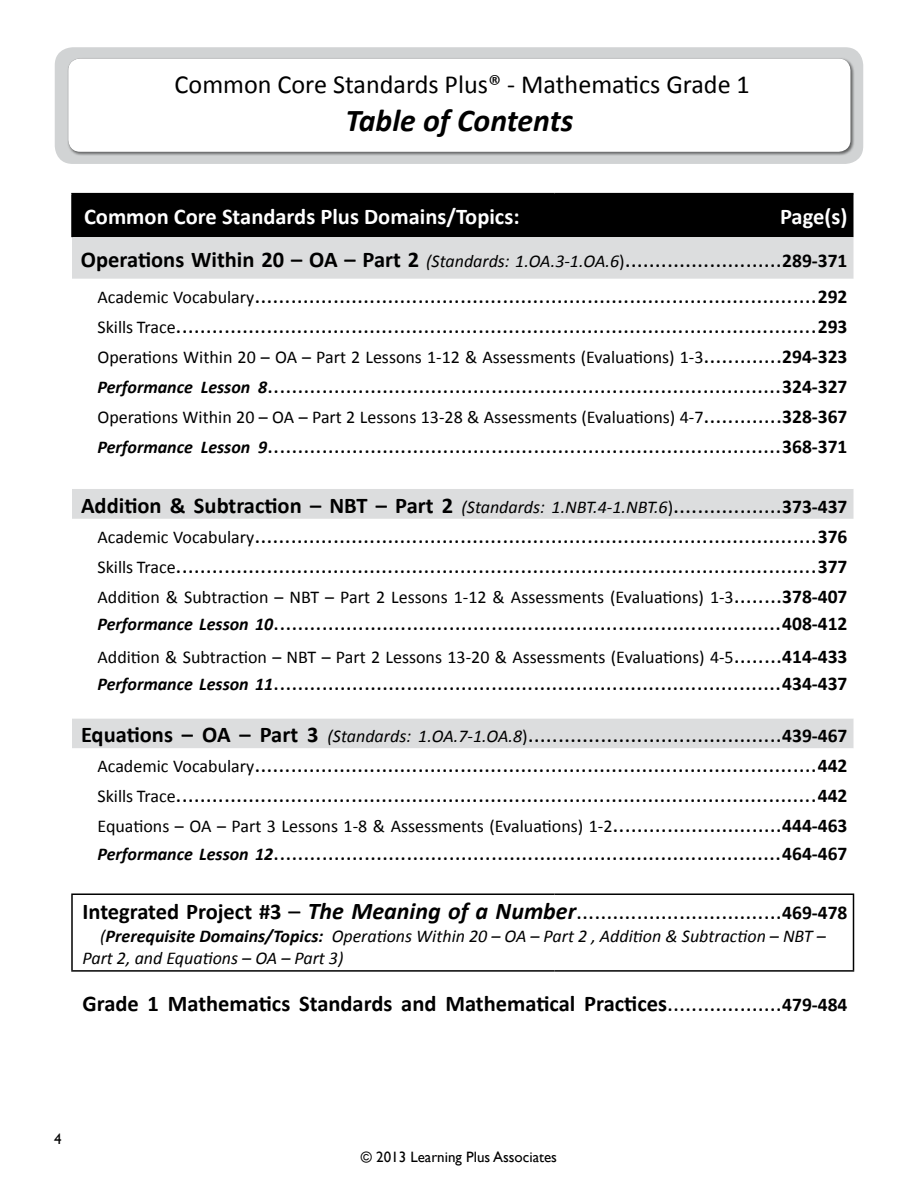
<style>
.page{position:relative;width:918px;height:1188px;background:#fff}
.page>*{position:absolute;margin:0;border:0;box-sizing:border-box;transform-origin:0 0}
.t1{font:italic 700 31.8px "Calibri";color:#000}
.t2{font:26.1px "Calibri";color:#000}
.t3{font:24px/30px "Calibri";color:#000}
.t4{font:700 22.5px/43.2px "Calibri";color:#000;text-align:right}
.t5{font:700 22.5px "Calibri";color:#fff}
.t6{font:18px "Calibri";color:#000}
.t7{font:italic 18px/21.6px "Calibri";color:#000}
.t8{font:15px "Gill Sans";color:#000}
.s1{color:#fff}
.s2{font-weight:400;font-style:italic;font-size:18px}
.s3{font-weight:400;font-size:18px}
.s4{font-weight:400;font-size:24px}
.s5{font-size:19.5px}
.s6{font-size:18px}
.s7{font-weight:700;font-size:19.5px}
.s8{font-size:24px}
.s9{font-weight:700;font-style:italic;font-size:18px}
.s10{font-weight:700;font-size:22.5px}
.s11{font-style:italic;font-size:18px}
.s12{font-weight:700;font-style:italic}
.s13{font-weight:700}
</style>
<div class="page">
<div style="left:55px;top:47px;width:808px;height:117px;background:#d1d3d4;border-radius:18px"></div>
<div style="left:67px;top:58px;width:788px;height:98px;background:#000;opacity:.55"></div>
<div style="left:68px;top:58px;width:782px;height:94px;background:#fff"></div>
<div style="left:73px;top:194px;width:781px;height:43px;background:#000"></div>
<div style="left:72px;top:237px;width:782px;height:42px;background:#dcddde"></div>
<svg style="left:72px;top:489px;width:782px;height:481px"></svg>
<hr style="left:71px;top:193px;width:483px;height:1px;background:#000">
<hr style="left:71px;top:194px;width:2px;height:43px;background:#000">
<hr style="left:554px;top:193px;width:299px;height:1px;background:#000">
<hr style="left:71px;top:893px;width:483px;height:2px;background:#000">
<hr style="left:554px;top:893px;width:300px;height:2px;background:#000">
<hr style="left:71px;top:895px;width:2px;height:75px;background:#000">
<hr style="left:853px;top:895px;width:1px;height:75px;background:#000">
<hr style="left:71px;top:970px;width:483px;height:2px;background:#000">
<hr style="left:554px;top:970px;width:300px;height:2px;background:#000">
<p class="t2" style="left:175px;top:68px;width:577px">Common Core Standards Plus® - Mathematics Grade 1</p>
<h1 class="t1" style="left:345px;top:100px;width:229px">Table of Contents</h1>
<p class="t5" style="left:84px;top:202px;width:437px">Common Core Standards Plus Domains/Topics:</p>
<p class="t4" style="left:81px;top:195px;width:768px"><span class="s1">Page(s)<br></span>Operations Within 20 – OA – Part 2 <span class="s2">(Standards: 1.OA.3-1.OA.6</span><span class="s3">)</span><span class="s4">..........................</span><span class="s5">289-371</span></p>
<p class="t3" style="left:98px;top:280px;width:752px"><span class="s6">Academic Vocabulary</span>.............................................................................................<span class="s7">292<br></span><span class="s6">Skills Trace</span>..........................................................................................................<span class="s7">293</span></p>
<p class="t6" style="left:98px;top:346px;width:752px">Operations Within 20 – OA – Part 2 Lessons 1-12 &amp; Assessments (Evaluations) 1-3<span class="s8">.............</span><span class="s7">294-323</span></p>
<p class="t3" style="left:98px;top:370px;width:752px"><span class="s9">Performance Lesson 8</span>.....................................................................................<span class="s7">324-327</span></p>
<p class="t6" style="left:98px;top:406px;width:752px">Operations Within 20 – OA – Part 2 Lessons 13-28 &amp; Assessments (Evaluations) 4-7<span class="s8">.............</span><span class="s7">328-367</span></p>
<p class="t3" style="left:98px;top:430px;width:752px"><span class="s9">Performance Lesson 9</span>.....................................................................................<span class="s7">368-371</span></p>
<p class="t4" style="left:81px;top:484px;width:768px">Addition &amp; Subtraction – NBT – Part 2 <span class="s2">(Standards: 1.NBT.4-1.NBT.6</span><span class="s3">)</span><span class="s4">..................</span><span class="s5">373-437</span></p>
<p class="t3" style="left:98px;top:520px;width:752px"><span class="s6">Academic Vocabulary</span>.............................................................................................<span class="s7">376<br></span><span class="s6">Skills Trace</span>..........................................................................................................<span class="s7">377</span></p>
<p class="t6" style="left:98px;top:586px;width:752px">Addition &amp; Subtraction – NBT – Part 2 Lessons 1-12 &amp; Assessments (Evaluations) 1-3<span class="s8">........</span><span class="s7">378-407</span></p>
<p class="t3" style="left:98px;top:608px;width:752px"><span class="s9">Performance Lesson 10</span>....................................................................................<span class="s7">408-412</span></p>
<p class="t6" style="left:98px;top:646px;width:752px">Addition &amp; Subtraction – NBT – Part 2 Lessons 13-20 &amp; Assessments (Evaluations) 4-5<span class="s8">........</span><span class="s7">414-433</span></p>
<p class="t3" style="left:81px;top:656px;width:768px;line-height:52.1px;text-align:right"><span class="s9">Performance Lesson 11</span>....................................................................................<span class="s7">434-437<br></span><span class="s10">Equations – OA – Part 3</span> <span class="s11">(Standards: 1.OA.7-1.OA.8</span><span class="s6">)</span>..........................................<span class="s7">439-467</span></p>
<p class="t3" style="left:98px;top:750px;width:752px"><span class="s6">Academic Vocabulary</span>.............................................................................................<span class="s7">442<br></span><span class="s6">Skills Trace</span>..........................................................................................................<span class="s7">442</span></p>
<p class="t6" style="left:98px;top:815px;width:752px">Equations – OA – Part 3 Lessons 1-8 &amp; Assessments (Evaluations) 1-2<span class="s8">............................</span><span class="s7">444-463</span></p>
<p class="t3" style="left:98px;top:837px;width:752px"><span class="s9">Performance Lesson 12</span>....................................................................................<span class="s7">464-467</span></p>
<p class="t3" style="left:82px;top:896px;width:767px"><span class="s10">Integrated Project #3</span> – <span class="s12">The Meaning of a Number</span>..................................<span class="s7">469-478</span></p>
<p class="t7" style="left:82px;top:925px;width:745px;text-indent:18px">(<span class="s13">Prerequisite Domains/Topics:</span> Operations Within 20 – OA – Part 2 , Addition &amp; Subtraction – NBT –<br>Part 2, and Equations – OA – Part 3)</p>
<p class="t4" style="left:82px;top:982px;width:767px">Grade 1 Mathematics Standards and Mathematical Practices<span class="s4">...................</span><span class="s5">479-484</span></p>
<p class="t8" style="left:54px;top:1130px;width:9px">4</p>
<p class="t8" style="left:361px;top:1148px;width:198px">© 2013 Learning Plus Associates</p>
</div>
